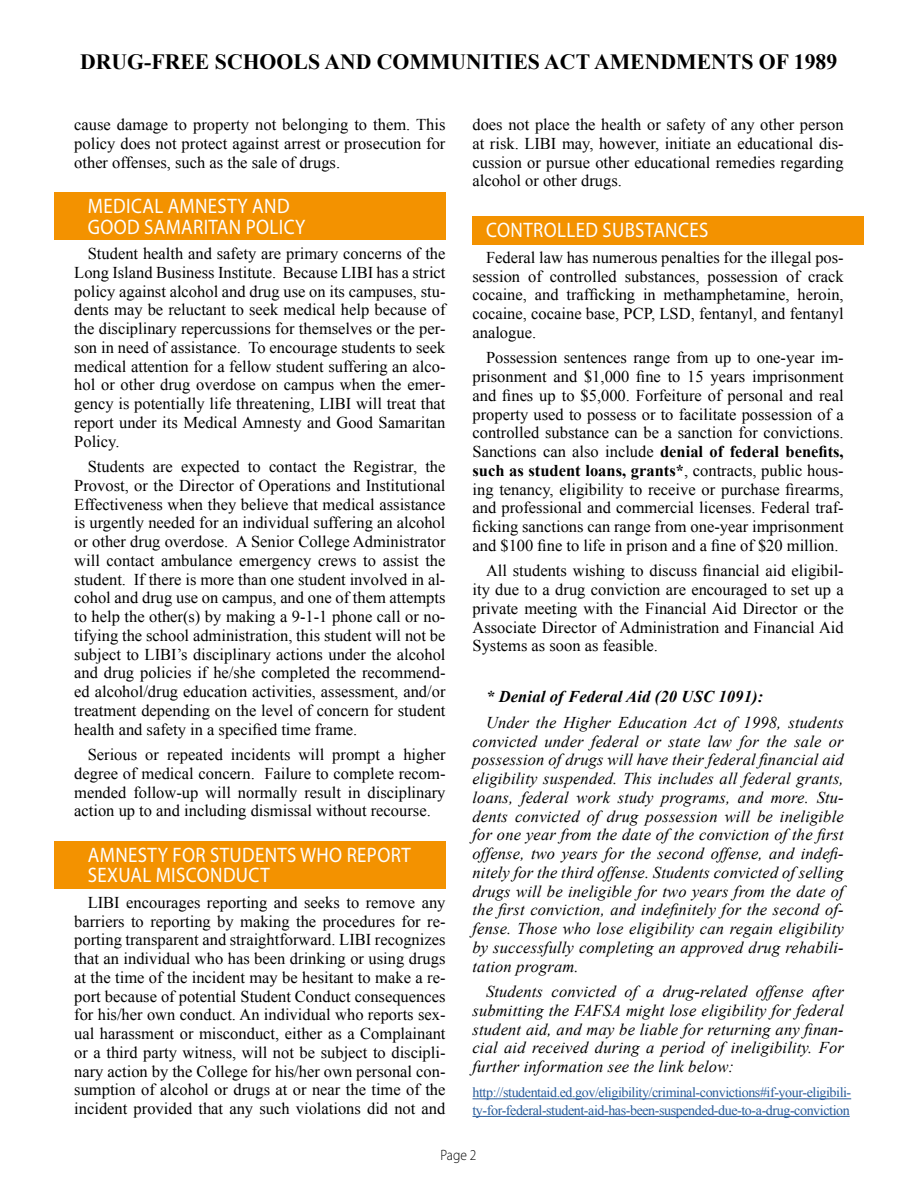
<style>
.page{position:relative;width:918px;height:1188px;background:#fff}
.page>*{position:absolute;margin:0;border:0;box-sizing:border-box;transform-origin:0 0}
.t1{font:700 21.75px "Times New Roman";color:#000}
.t2{font:21px/20.2px "Myriad Pro";letter-spacing:.02em;color:#fff;scale:.9 1}
.t3{font:16.5px/18.8px "Times New Roman";color:#000;text-align:justify}
.t4{font:italic 16.5px/18.8px "Times New Roman";letter-spacing:.01em;color:#000;text-align:justify}
.t5{font:italic 700 16.5px "Times New Roman";letter-spacing:.01em;color:#000}
.t6{font:300 15px "Myriad Pro";color:#000;scale:.9 1}
.t7{font:14.1px/17.5px "Times New Roman";letter-spacing:-.03em;color:#275b9b}
.s1{font-weight:700}
</style>
<div class="page">
<div style="left:472px;top:216px;width:392px;height:28px;background:#f39200"></div>
<div style="left:54px;top:192px;width:392px;height:47px;background:#f39200"></div>
<div style="left:54px;top:841px;width:392px;height:48px;background:#f39200"></div>
<hr style="left:472px;top:1098px;width:379px;height:1px;background:#275b9b">
<hr style="left:472px;top:1116px;width:378px;height:1px;background:#275b9b">
<h1 class="t1" style="left:80px;top:46px;width:759px">DRUG-FREE SCHOOLS AND COMMUNITIES ACT AMENDMENTS OF 1989</h1>
<p class="t3" style="left:74px;top:115px;width:373px">cause damage to property not belonging to them. This policy does not protect against arrest or prosecution for other offenses, such as the sale of drugs.</p>
<p class="t2" style="left:88px;top:196px;width:243px">MEDICAL AMNESTY AND<br>GOOD SAMARITAN POLICY</p>
<p class="t3" style="left:74px;top:244px;width:373px;text-indent:13px">Student health and safety are primary concerns of the Long Island Business Institute. Because LIBI has a strict policy against alcohol and drug use on its campuses, stu&shy;dents may be reluctant to seek medical help because of the disciplinary repercussions for themselves or the per&shy;son in need of assistance. To encourage students to seek medical attention for a fellow student suffering an alco&shy;hol or other drug overdose on campus when the emer&shy;gency is potentially life threatening, LIBI will treat that report under its Medical Amnesty and Good Samaritan Policy.</p>
<p class="t3" style="left:74px;top:457px;width:373px;text-indent:13px">Students are expected to contact the Registrar, the Provost, or the Director of Operations and Institutional Effectiveness when they believe that medical assistance is urgently needed for an individual suffering an alcohol or other drug overdose. A Senior College Administrator will contact ambulance emergency crews to assist the student. If there is more than one student involved in al&shy;cohol and drug use on campus, and one of them attempts to help the other(s) by making a 9-1-1 phone call or no&shy;tifying the school administration, this student will not be subject to LIBI’s disciplinary actions under the alcohol and drug policies if he/she completed the recommend&shy;ed alcohol/drug education activities, assessment, and/or treatment depending on the level of concern for student health and safety in a specified time frame.</p>
<p class="t3" style="left:74px;top:745px;width:373px;text-indent:13px">Serious or repeated incidents will prompt a higher degree of medical concern. Failure to complete recom&shy;mended follow-up will normally result in disciplinary action up to and including dismissal without recourse.</p>
<p class="t2" style="left:88px;top:845px;width:360px">AMNESTY FOR STUDENTS WHO REPORT<br>SEXUAL MISCONDUCT</p>
<p class="t3" style="left:74px;top:893px;width:373px;text-indent:13px">LIBI encourages reporting and seeks to remove any barriers to reporting by making the procedures for re&shy;porting transparent and straightforward. LIBI recognizes that an individual who has been drinking or using drugs at the time of the incident may be hesitant to make a re&shy;port because of potential Student Conduct consequences for his/her own conduct. An individual who reports sex&shy;ual harassment or misconduct, either as a Complainant or a third party witness, will not be subject to discipli&shy;nary action by the College for his/her own personal con&shy;sumption of alcohol or drugs at or near the time of the incident provided that any such violations did not and</p>
<p class="t3" style="left:472px;top:115px;width:373px">does not place the health or safety of any other person at risk. LIBI may, however, initiate an educational dis&shy;cussion or pursue other educational remedies regarding alcohol or other drugs.</p>
<p class="t2" style="left:486px;top:220px;width:248px">CONTROLLED SUBSTANCES</p>
<p class="t3" style="left:473px;top:248px;width:373px;text-indent:13px">Federal law has numerous penalties for the illegal pos&shy;session of controlled substances, possession of crack cocaine, and trafficking in methamphetamine, heroin, cocaine, cocaine base, PCP, LSD, fentanyl, and fentanyl analogue.</p>
<p class="t3" style="left:473px;top:348px;width:373px;text-indent:13px">Possession sentences range from up to one-year im&shy;prisonment and $1,000 fine to 15 years imprisonment and fines up to $5,000. Forfeiture of personal and real property used to possess or to facilitate possession of a controlled substance can be a sanction for convictions.<br>Sanctions can also include <span class="s1">denial of federal benefits, such as student loans, grants*</span>, contracts, public hous&shy;ing tenancy, eligibility to receive or purchase firearms, and professional and commercial licenses. Federal traf&shy;ficking sanctions can range from one-year imprisonment and $100 fine to life in prison and a fine of $20 million.</p>
<p class="t3" style="left:473px;top:561px;width:373px;text-indent:13px">All students wishing to discuss financial aid eligibil&shy;ity due to a drug conviction are encouraged to set up a private meeting with the Financial Aid Director or the Associate Director of Administration and Financial Aid Systems as soon as feasible.</p>
<p class="t5" style="left:486px;top:685px;width:279px">* Denial of Federal Aid (20 USC 1091):</p>
<p class="t4" style="left:473px;top:713px;width:373px;text-indent:13px">Under the Higher Education Act of 1998, students convicted under federal or state law for the sale or possession of drugs will have their federal financial aid eligibility suspended. This includes all federal grants, loans, federal work study programs, and more. Stu&shy;dents convicted of drug possession will be ineligible for one year from the date of the conviction of the first offense, two years for the second offense, and indefi&shy;nitely for the third offense. Students convicted of selling drugs will be ineligible for two years from the date of the first conviction, and indefinitely for the second of&shy;fense. Those who lose eligibility can regain eligibility by successfully completing an approved drug rehabili&shy;tation program.</p>
<p class="t4" style="left:473px;top:982px;width:373px;text-indent:13px">Students convicted of a drug-related offense after submitting the FAFSA might lose eligibility for federal student aid, and may be liable for returning any finan&shy;cial aid received during a period of ineligibility. For further information see the link below:</p>
<p class="t7" style="left:472px;top:1084px;width:380px">http://studentaid.ed.gov/eligibility/criminal-convictions#if-your-eligibili&shy;ty-for-federal-student-aid-has-been-suspended-due-to-a-drug-conviction</p>
<p class="t6" style="left:441px;top:1147px;width:41px">Page 2</p>
</div>
